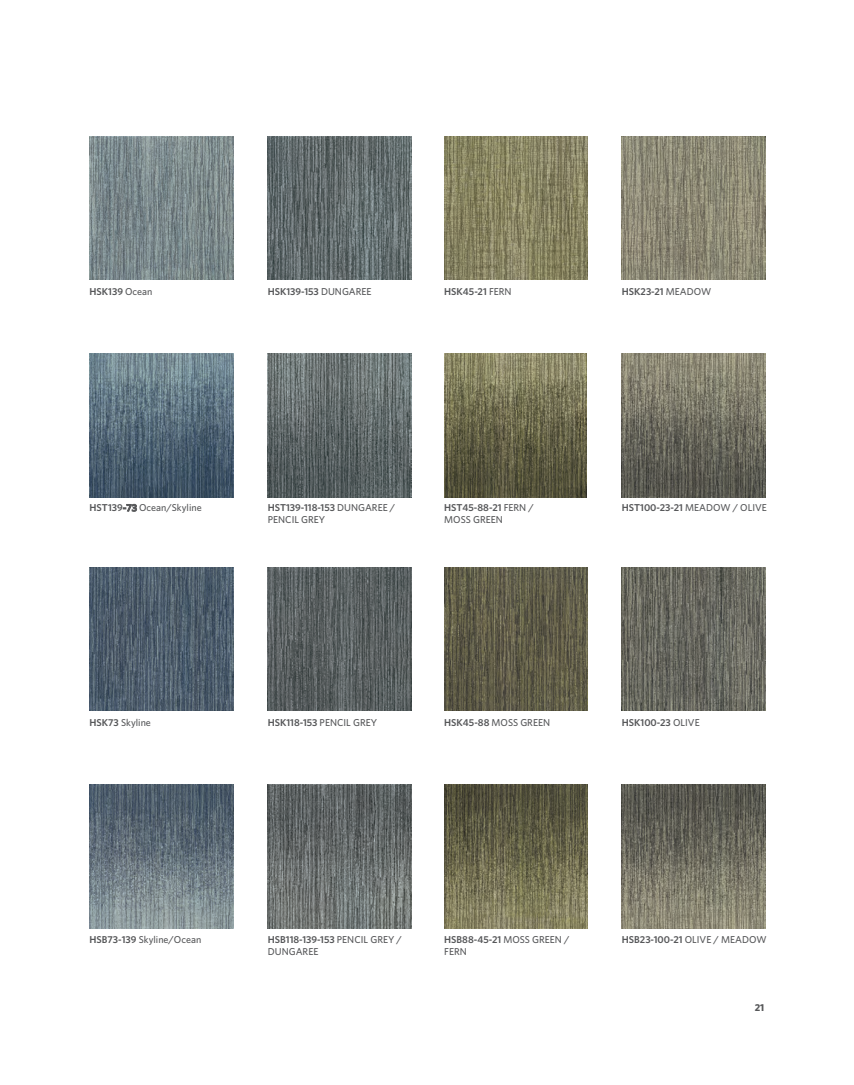
<style>
.page{position:relative;width:854px;height:1085px;background:#fff}
.page>*{position:absolute;margin:0;border:0;box-sizing:border-box;transform-origin:0 0}
.t1{font:500 10px/12px "Whitney";color:#57585a}
.t2{font:600 10px "Whitney";color:#57585a}
.t3{font:700 10px "Whitney";color:#57585a}
.s1{font-weight:500}
.s2{font-weight:600}
</style>
<div class="page">
<img style="left:90px;top:136px;width:143px;height:144px">
<img style="left:90px;top:354px;width:143px;height:143px">
<img style="left:90px;top:567px;width:143px;height:143px">
<img style="left:90px;top:784px;width:143px;height:143px">
<img style="left:268px;top:136px;width:143px;height:144px">
<img style="left:268px;top:354px;width:143px;height:143px">
<img style="left:268px;top:567px;width:143px;height:143px">
<img style="left:268px;top:784px;width:143px;height:143px">
<img style="left:444px;top:136px;width:144px;height:144px">
<img style="left:444px;top:354px;width:142px;height:143px">
<img style="left:444px;top:567px;width:144px;height:143px">
<img style="left:444px;top:784px;width:144px;height:143px">
<img style="left:622px;top:136px;width:143px;height:144px">
<img style="left:622px;top:354px;width:143px;height:143px">
<img style="left:622px;top:567px;width:143px;height:143px">
<img style="left:622px;top:784px;width:143px;height:143px">
<p class="t2" style="left:90px;top:286px;width:65px">HSK139 <span class="s1">Ocean</span></p>
<p class="t2" style="left:268px;top:286px;width:105px">HSK139-153 <span class="s1">DUNGAREE</span></p>
<p class="t2" style="left:444px;top:286px;width:69px">HSK45-21 <span class="s1">FERN</span></p>
<p class="t2" style="left:622px;top:286px;width:91px">HSK23-21 <span class="s1">MEADOW</span></p>
<p class="t1" style="left:90px;top:501px;width:114px"><span class="s2">HST139-73</span> Ocean/Skyline</p>
<p class="t1" style="left:268px;top:501px;width:129px"><span class="s2">HST139-118-153</span> DUNGAREE /<br>PENCIL GREY</p>
<p class="t1" style="left:444px;top:501px;width:91px"><span class="s2">HST45-88-21</span> FERN /<br>MOSS GREEN</p>
<p class="t2" style="left:622px;top:501px;width:147px">HST100-23-21 <span class="s1">MEADOW / OLIVE</span></p>
<p class="t1" style="left:90px;top:715px;width:63px"><span class="s2">HSK73</span> Skyline</p>
<p class="t2" style="left:268px;top:716px;width:111px">HSK118-153 <span class="s1">PENCIL GREY</span></p>
<p class="t1" style="left:444px;top:715px;width:107px"><span class="s2">HSK45-88</span> MOSS GREEN</p>
<p class="t2" style="left:622px;top:716px;width:79px">HSK100-23 <span class="s1">OLIVE</span></p>
<p class="t1" style="left:90px;top:932px;width:113px"><span class="s2">HSB73-139</span> Skyline/Ocean</p>
<p class="t1" style="left:268px;top:932px;width:136px"><span class="s2">HSB118-139-153</span> PENCIL GREY /<br>DUNGAREE</p>
<p class="t1" style="left:444px;top:932px;width:127px"><span class="s2">HSB88-45-21</span> MOSS GREEN /<br>FERN</p>
<p class="t2" style="left:622px;top:932px;width:146px">HSB23-100-21 <span class="s1">OLIVE / MEADOW</span></p>
<p class="t3" style="left:755px;top:1001px;width:11px">21</p>
</div>
